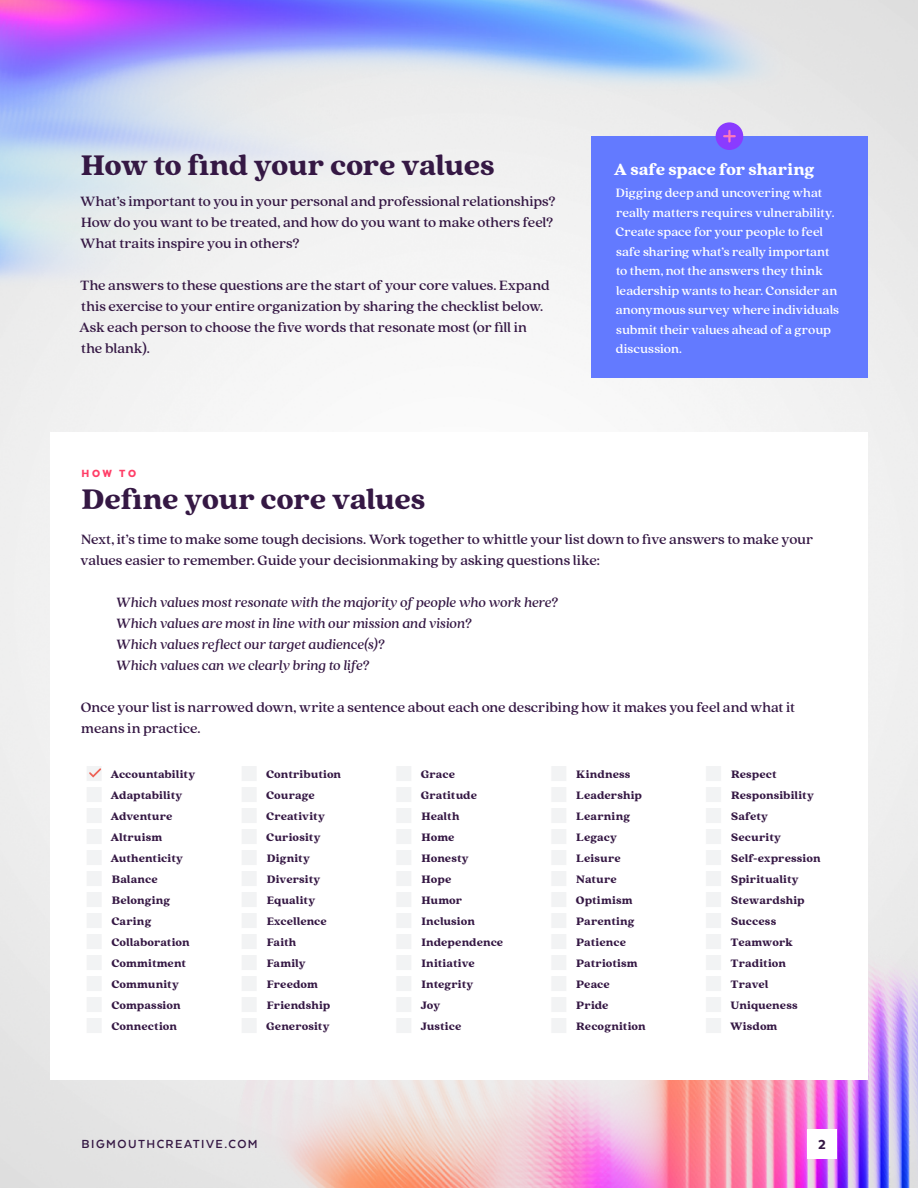
<style>
.page{position:relative;width:918px;height:1188px;background:#fff}
.page>*{position:absolute;margin:0;border:0;box-sizing:border-box;transform-origin:0 0}
.Slide_Header{font:900 31.5px "Quincy CF";letter-spacing:-.015em;color:#351844}
.Slide_Header-2{font:900 18px "Quincy CF";letter-spacing:-.005em;color:#fff}
.t1{font:500 15px/21px "Quincy CF";letter-spacing:-.005em;color:#351844}
.t2{font:italic 500 15px "Quincy CF";letter-spacing:-.005em;color:#351844}
.t3{font:800 15px "Texta Alt";color:#351844}
.t4{font:500 13.5px/19.5px "Quincy CF";color:#fff}
.t5{font:700 13.5px "Texta Alt";letter-spacing:.11em;color:#351844}
.t6{font:900 12px "Quincy CF";letter-spacing:.01em;color:#351844}
.t7{font:900 12px "Texta Alt";color:#ff3e67}
</style>
<div class="page">
<div style="left:591px;top:136px;width:277px;height:242px;background:#637aff"></div>
<img style="left:234px;top:895px;width:684px;height:293px">
<img style="left:0;top:0;width:814px;height:370px">
<div style="left:50px;top:432px;width:818px;height:648px;background:#fff"></div>
<div style="left:716px;top:122px;width:27px;height:28px;background:#8a3bff;border-radius:50%"></div>
<svg style="left:724px;top:131px;width:11px;height:10px"></svg>
<div style="left:807px;top:1129px;width:30px;height:30px;background:#fff"></div>
<svg style="left:89px;top:768px;width:12px;height:10px"></svg>
<p class="Slide_Header" style="left:81px;top:146px;width:415px">How to find your core values</p>
<p class="Slide_Header-2" style="left:614px;top:158px;width:202px">A safe space for sharing</p>
<p class="t1" style="left:80px;top:191px;width:477px">What’s important to you in your personal and professional relationships?<br>How do you want to be treated, and how do you want to make others feel?<br>What traits inspire you in others?</p>
<p class="t1" style="left:79px;top:275px;width:472px">The answers to these questions are the start of your core values. Expand this exercise to your entire organization by sharing the checklist below.<br>Ask each person to choose the five words that resonate most (or fill in the blank).</p>
<p class="t7" style="left:82px;top:467px;width:56px">HOW TO</p>
<p class="Slide_Header" style="left:81px;top:479px;width:345px">Define your core values</p>
<p class="t4" style="left:616px;top:184px;width:225px">Digging deep and uncovering what really matters requires vulnerability.<br>Create space for your people to feel safe sharing what’s really important to them, not the answers they think leadership wants to hear. Consider an anonymous survey where individuals submit their values ahead of a group discussion.</p>
<p class="t1" style="left:81px;top:530px;width:734px">Next, it’s time to make some tough decisions. Work together to whittle your list down to five answers to make your values easier to remember. Guide your decisionmaking by asking questions like:</p>
<p class="t2" style="left:116px;top:594px;width:444px">Which values most resonate with the majority of people who work here?</p>
<p class="t2" style="left:116px;top:615px;width:357px">Which values are most in line with our mission and vision?</p>
<p class="t2" style="left:116px;top:636px;width:270px">Which values reflect our target audience(s)?</p>
<p class="t2" style="left:116px;top:657px;width:255px">Which values can we clearly bring to life?</p>
<p class="t1" style="left:81px;top:698px;width:716px">Once your list is narrowed down, write a sentence about each one describing how it makes you feel and what it means in practice.</p>
<p class="t6" style="left:110px;top:767px;width:86px">Accountability</p>
<p class="t6" style="left:110px;top:788px;width:74px">Adaptability</p>
<p class="t6" style="left:110px;top:809px;width:64px">Adventure</p>
<p class="t6" style="left:110px;top:830px;width:53px">Altruism</p>
<p class="t6" style="left:110px;top:851px;width:74px">Authenticity</p>
<p class="t6" style="left:112px;top:872px;width:47px">Balance</p>
<p class="t6" style="left:112px;top:893px;width:60px">Belonging</p>
<p class="t6" style="left:111px;top:914px;width:42px">Caring</p>
<p class="t6" style="left:111px;top:935px;width:80px">Collaboration</p>
<p class="t6" style="left:111px;top:956px;width:76px">Commitment</p>
<p class="t6" style="left:111px;top:977px;width:69px">Community</p>
<p class="t6" style="left:111px;top:998px;width:71px">Compassion</p>
<p class="t6" style="left:111px;top:1019px;width:67px">Connection</p>
<p class="t6" style="left:266px;top:767px;width:77px">Contribution</p>
<p class="t6" style="left:266px;top:788px;width:50px">Courage</p>
<p class="t6" style="left:266px;top:809px;width:60px">Creativity</p>
<p class="t6" style="left:266px;top:830px;width:56px">Curiosity</p>
<p class="t6" style="left:267px;top:851px;width:45px">Dignity</p>
<p class="t6" style="left:267px;top:872px;width:55px">Diversity</p>
<p class="t6" style="left:267px;top:893px;width:50px">Equality</p>
<p class="t6" style="left:267px;top:914px;width:62px">Excellence</p>
<p class="t6" style="left:267px;top:935px;width:31px">Faith</p>
<p class="t6" style="left:267px;top:956px;width:41px">Family</p>
<p class="t6" style="left:267px;top:977px;width:53px">Freedom</p>
<p class="t6" style="left:267px;top:998px;width:65px">Friendship</p>
<p class="t6" style="left:266px;top:1019px;width:65px">Generosity</p>
<p class="t6" style="left:421px;top:767px;width:36px">Grace</p>
<p class="t6" style="left:421px;top:788px;width:58px">Gratitude</p>
<p class="t6" style="left:421px;top:809px;width:39px">Health</p>
<p class="t6" style="left:421px;top:830px;width:35px">Home</p>
<p class="t6" style="left:421px;top:851px;width:49px">Honesty</p>
<p class="t6" style="left:421px;top:872px;width:31px">Hope</p>
<p class="t6" style="left:421px;top:893px;width:42px">Humor</p>
<p class="t6" style="left:421px;top:914px;width:55px">Inclusion</p>
<p class="t6" style="left:421px;top:935px;width:83px">Independence</p>
<p class="t6" style="left:421px;top:956px;width:55px">Initiative</p>
<p class="t6" style="left:421px;top:977px;width:54px">Integrity</p>
<p class="t6" style="left:421px;top:998px;width:21px">Joy</p>
<p class="t6" style="left:421px;top:1019px;width:42px">Justice</p>
<p class="t6" style="left:576px;top:767px;width:56px">Kindness</p>
<p class="t6" style="left:576px;top:788px;width:67px">Leadership</p>
<p class="t6" style="left:576px;top:809px;width:55px">Learning</p>
<p class="t6" style="left:576px;top:830px;width:42px">Legacy</p>
<p class="t6" style="left:576px;top:851px;width:46px">Leisure</p>
<p class="t6" style="left:576px;top:872px;width:42px">Nature</p>
<p class="t6" style="left:576px;top:893px;width:58px">Optimism</p>
<p class="t6" style="left:576px;top:914px;width:60px">Parenting</p>
<p class="t6" style="left:576px;top:935px;width:51px">Patience</p>
<p class="t6" style="left:576px;top:956px;width:63px">Patriotism</p>
<p class="t6" style="left:576px;top:977px;width:35px">Peace</p>
<p class="t6" style="left:576px;top:998px;width:34px">Pride</p>
<p class="t6" style="left:576px;top:1019px;width:71px">Recognition</p>
<p class="t6" style="left:731px;top:767px;width:47px">Respect</p>
<p class="t6" style="left:731px;top:788px;width:84px">Responsibility</p>
<p class="t6" style="left:731px;top:809px;width:39px">Safety</p>
<p class="t6" style="left:731px;top:830px;width:51px">Security</p>
<p class="t6" style="left:731px;top:851px;width:91px">Self-expression</p>
<p class="t6" style="left:731px;top:872px;width:69px">Spirituality</p>
<p class="t6" style="left:731px;top:893px;width:75px">Stewardship</p>
<p class="t6" style="left:731px;top:914px;width:47px">Success</p>
<p class="t6" style="left:731px;top:935px;width:64px">Teamwork</p>
<p class="t6" style="left:731px;top:956px;width:57px">Tradition</p>
<p class="t6" style="left:731px;top:977px;width:39px">Travel</p>
<p class="t6" style="left:731px;top:998px;width:69px">Uniqueness</p>
<p class="t6" style="left:730px;top:1019px;width:49px">Wisdom</p>
<p class="t5" style="left:82px;top:1137px;width:178px">BIGMOUTHCREATIVE.COM</p>
<p class="t3" style="left:818px;top:1137px;width:9px">2</p>
</div>
